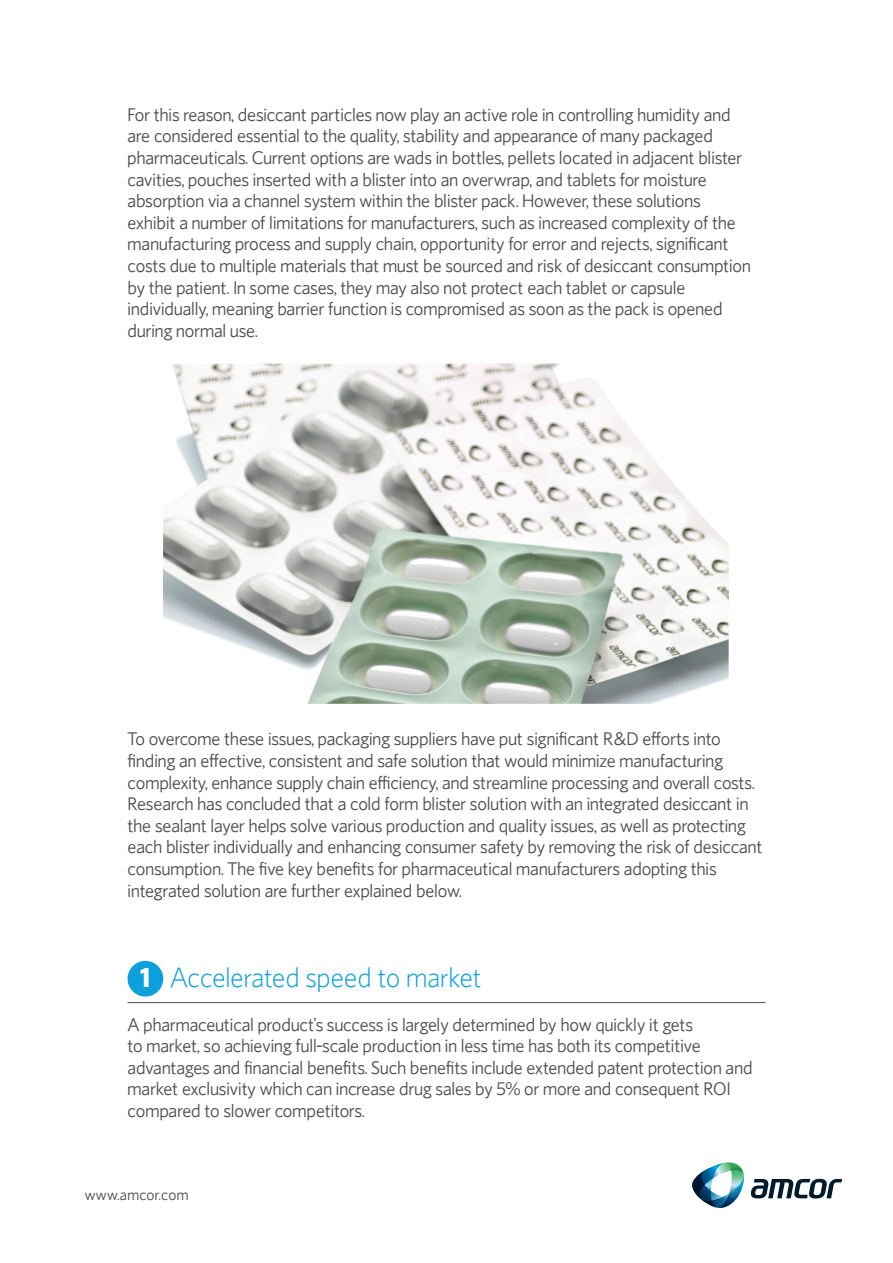
<style>
.page{position:relative;width:893px;height:1263px;background:#fff}
.page>*{position:absolute;margin:0;border:0;box-sizing:border-box;transform-origin:0 0}
.t1{font:300 27px "Amcor Pro";letter-spacing:-.03em;color:#0ca0dc}
.t2{font:700 27px "Amcor Pro";color:#fff}
.t3{font:18px/21.6px "Amcor Pro";letter-spacing:-.02em;color:#4b4c4d}
.t4{font:15px "Amcor Pro";color:#4b4c4d}
</style>
<div class="page">
<hr style="left:128px;top:1002px;width:637px;height:1px;background:#4b4c4d">
<svg style="left:750px;top:1179px;width:92px;height:19px"></svg>
<svg style="left:692px;top:1162px;width:52px;height:46px"></svg>
<img style="left:163px;top:364px;width:566px;height:340px">
<div style="left:128px;top:961px;width:35px;height:35px;background:#0ca0dc;border-radius:50%"></div>
<p class="t3" style="left:128px;top:103px;width:625px">For this reason, desiccant particles now play an active role in controlling humidity and are considered essential to the quality, stability and appearance of many packaged pharmaceuticals. Current options are wads in bottles, pellets located in adjacent blister cavities, pouches inserted with a blister into an overwrap, and tablets for moisture absorption via a channel system within the blister pack. However, these solutions exhibit a number of limitations for manufacturers, such as increased complexity of the manufacturing process and supply chain, opportunity for error and rejects, significant costs due to multiple materials that must be sourced and risk of desiccant consumption by the patient. In some cases, they may also not protect each tablet or capsule individually, meaning barrier function is compromised as soon as the pack is opened during normal use.</p>
<p class="t3" style="left:128px;top:728px;width:637px">To overcome these issues, packaging suppliers have put significant R&amp;D efforts into finding an effective, consistent and safe solution that would minimize manufacturing complexity, enhance supply chain efficiency, and streamline processing and overall costs.<br>Research has concluded that a cold form blister solution with an integrated desiccant in the sealant layer helps solve various production and quality issues, as well as protecting each blister individually and enhancing consumer safety by removing the risk of desiccant consumption. The five key benefits for pharmaceutical manufacturers adopting this integrated solution are further explained below.</p>
<h1 class="t1" style="left:170px;top:961px;width:314px">Accelerated speed to market</h1>
<p class="t3" style="left:128px;top:1013px;width:627px">A pharmaceutical product’s success is largely determined by how quickly it gets<br>to market, so achieving full-scale production in less time has both its competitive advantages and financial benefits. Such benefits include extended patent protection and market exclusivity which can increase drug sales by 5% or more and consequent ROI compared to slower competitors.</p>
<h1 class="t2" style="left:139px;top:960px;width:14px">1</h1>
<p class="t4" style="left:85px;top:1185px;width:105px">www.amcor.com</p>
</div>
